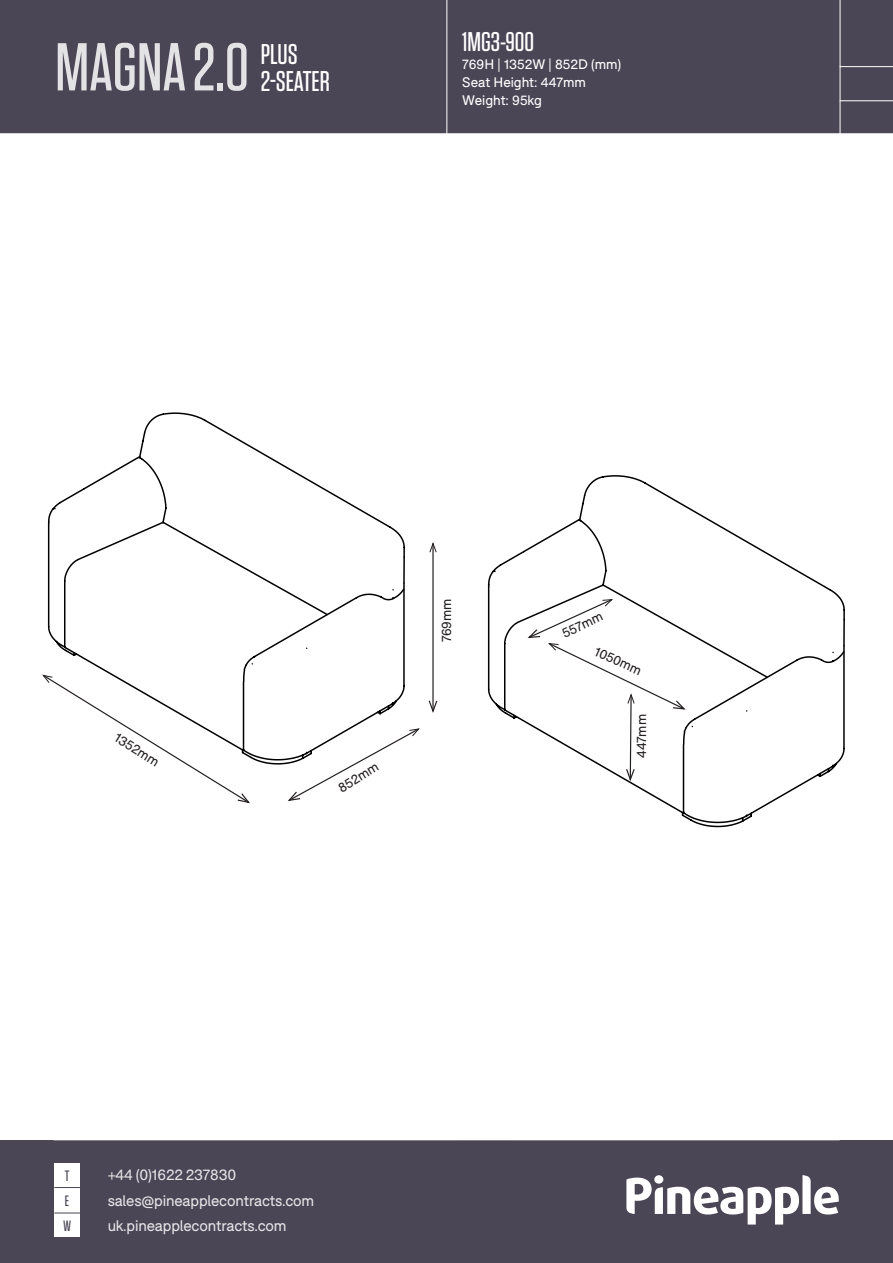
<style>
.page{position:relative;width:893px;height:1263px;background:#fff}
.page>*{position:absolute;margin:0;border:0;box-sizing:border-box;transform-origin:0 0}
.t1{font:500 67.5px "Tungsten";color:#fff}
.body_1_BLACK{font:500 28.5px "Tungsten";color:#fff}
.t2{font:500 27px "Tungsten";color:#fff}
.t3{font:15px "F37 Bolton";letter-spacing:-.01em;color:#fff}
.t4{font:500 15px "Tungsten";color:#4b4656}
.t5{font:13.5px "F37 Bolton";color:#fff}
.t6{font:13.2px "F37 Bolton";letter-spacing:-.01em;color:#231f20}
</style>
<div class="page">
<div style="left:1px;top:1px;width:891px;height:131px;background:#4b4656"></div>
<div style="left:0;top:0;width:893px;height:133px;border:2px solid #4b4656"></div>
<div style="left:1px;top:1141px;width:891px;height:121px;background:#4b4656"></div>
<div style="left:0;top:1140px;width:893px;height:123px;border:2px solid #4b4656"></div>
<svg style="left:626px;top:1175px;width:213px;height:49px"></svg>
<div style="left:654px;top:1175px;width:9px;height:9px;background:#fff;border-radius:50%"></div>
<div style="left:54px;top:1162px;width:26px;height:25px;background:#fff"></div>
<div style="left:54px;top:1187px;width:26px;height:25px;background:#fff"></div>
<svg style="left:54px;top:1187px;width:26px;height:1px"></svg>
<hr style="left:840px;top:0;width:1px;height:135px;background:#fff">
<hr style="left:840px;top:66px;width:53px;height:1px;background:#fff">
<hr style="left:840px;top:100px;width:53px;height:1px;background:#fff">
<hr style="left:446px;top:0;width:1px;height:134px;background:#fff">
<div style="left:54px;top:1212px;width:26px;height:25px;background:#fff"></div>
<svg style="left:54px;top:1212px;width:26px;height:1px"></svg>
<hr style="left:432px;top:543px;width:2px;height:168px;background:#231f20">
<svg style="left:429px;top:542px;width:8px;height:11px"></svg>
<svg style="left:428px;top:699px;width:10px;height:14px"></svg>
<svg style="left:47px;top:412px;width:220px;height:175px"></svg>
<svg style="left:42px;top:587px;width:378px;height:217px"></svg>
<svg style="left:76px;top:455px;width:330px;height:161px"></svg>
<svg style="left:487px;top:475px;width:318px;height:353px"></svg>
<svg style="left:526px;top:679px;width:319px;height:104px"></svg>
<svg style="left:516px;top:517px;width:329px;height:162px"></svg>
<h1 class="t1" style="left:55px;top:32px;width:195px">MAGNA 2.0</h1>
<p class="body_1_BLACK" style="left:261px;top:39px;width:39px">PLUS</p>
<p class="body_1_BLACK" style="left:261px;top:66px;width:71px">2-SEATER</p>
<p class="t2" style="left:462px;top:27px;width:73px">1MG3-900</p>
<p class="t5" style="left:462px;top:56px;width:160px">769H | 1352W | 852D (mm)</p>
<p class="t5" style="left:462px;top:74px;width:125px">Seat Height: 447mm</p>
<p class="t5" style="left:462px;top:92px;width:81px">Weight: 95kg</p>
<p class="t6" style="left:120px;top:730px;width:51px;rotate:32deg">1352mm</p>
<p class="t6" style="left:335px;top:782px;width:46px;rotate:-31deg">852mm</p>
<p class="t6" style="left:439px;top:642px;width:45px;rotate:-90deg">769mm</p>
<p class="t6" style="left:560px;top:626px;width:45px;rotate:-25deg">557mm</p>
<p class="t6" style="left:599px;top:643px;width:51px;rotate:24deg">1050mm</p>
<p class="t6" style="left:633px;top:758px;width:45px;rotate:-90deg">447mm</p>
<p class="t4" style="left:65px;top:1168px;width:6px">T</p>
<p class="t3" style="left:107px;top:1166px;width:130px">+44 (0)1622 237830</p>
<p class="t4" style="left:65px;top:1193px;width:6px">E</p>
<p class="t3" style="left:107px;top:1191px;width:208px">sales@pineapplecontracts.com</p>
<p class="t4" style="left:63px;top:1218px;width:10px">W</p>
<p class="t3" style="left:107px;top:1217px;width:181px">uk.pineapplecontracts.com</p>
</div>
